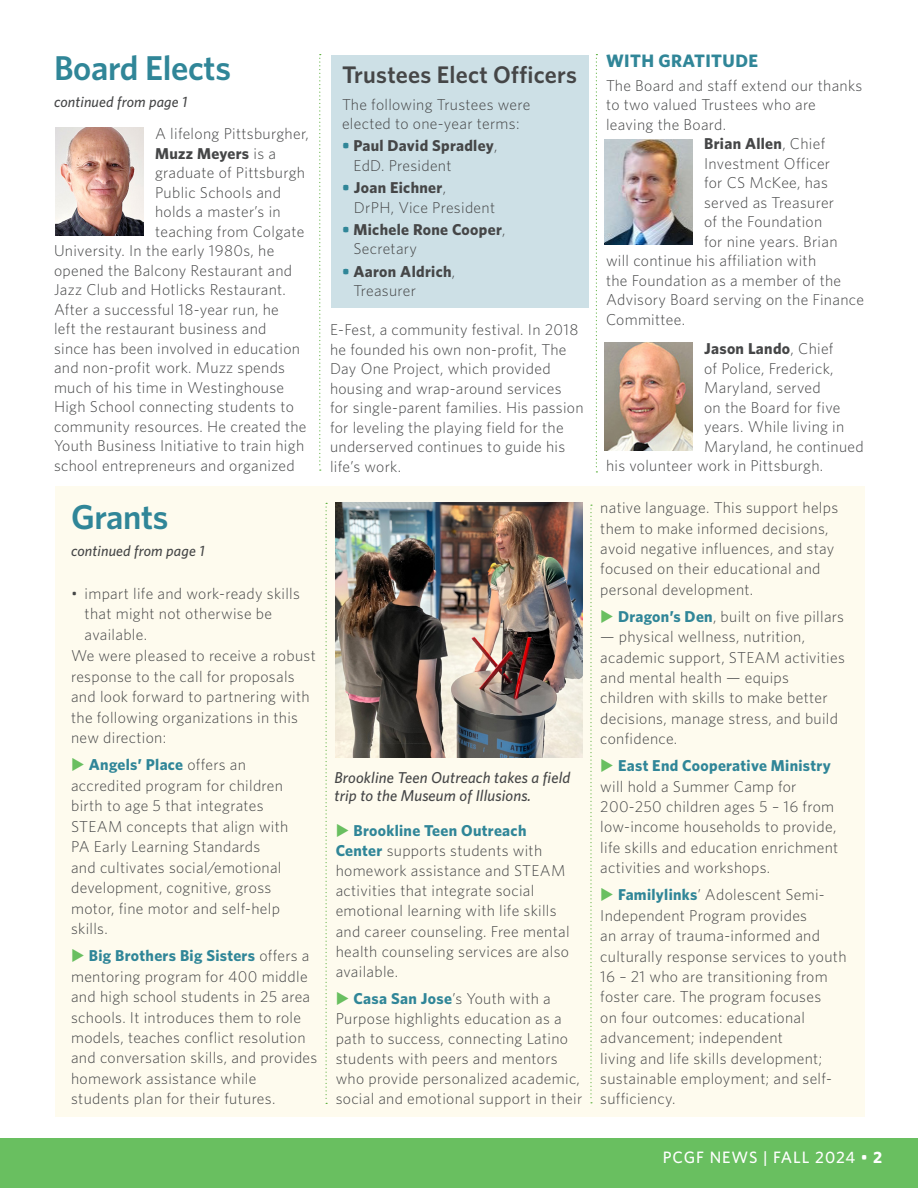
<style>
.page{position:relative;width:918px;height:1188px;background:#fff}
.page>*{position:absolute;margin:0;border:0;box-sizing:border-box;transform-origin:0 0}
.t1{font:600 34.5px "Whitney";letter-spacing:-.01em;color:#308698}
.t2{font:600 24px "Whitney";letter-spacing:.01em;color:#454647}
.B1_Body_copy{font:700 18px "Whitney";letter-spacing:.02em;color:#308698}
.t3{font:500 16.5px "Whitney";letter-spacing:.06em;color:#fff}
.B1_Body_copy-2{font:300 15.75px/20.4px "Whitney";letter-spacing:.02em;color:#454647}
.B1_Body_copy-3{font:700 15.75px/19.5px "Whitney";letter-spacing:.02em;color:#454647}
.t4{font:italic 500 15.75px/18.8px "Whitney";letter-spacing:.01em;color:#454647}
.t5{font:italic 500 15px "Whitney";letter-spacing:.01em;color:#454647}
.s1{font-weight:300}
.s2{color:#69bf60}
.s3{font-weight:700;color:#308698}
.s4{color:#308698}
.s5{font-weight:700}
</style>
<div class="page">
<div style="left:0;top:1138px;width:918px;height:50px;background:#69bf60"></div>
<div style="left:331px;top:55px;width:258px;height:253px;background:#cde0e6"></div>
<div style="left:55px;top:487px;width:810px;height:630px;background:#fefbee"></div>
<svg style="left:325px;top:503px;width:2px;height:601px"></svg>
<svg style="left:590px;top:505px;width:2px;height:598px"></svg>
<svg style="left:596px;top:54px;width:1px;height:419px"></svg>
<svg style="left:319px;top:54px;width:2px;height:417px"></svg>
<img style="left:336px;top:503px;width:246px;height:255px">
<img style="left:605px;top:140px;width:87px;height:105px">
<img style="left:605px;top:343px;width:87px;height:108px">
<img style="left:56px;top:128px;width:87px;height:108px">
<p class="t1" style="left:54px;top:47px;width:178px">Board Elects</p>
<p class="t5" style="left:54px;top:93px;width:135px">continued from page 1</p>
<p class="B1_Body_copy-2" style="left:155px;top:123px;width:155px">A lifelong Pittsburgher,</p>
<p class="B1_Body_copy-3" style="left:155px;top:143px;width:122px">Muzz Meyers <span class="s1">is a</span></p>
<p class="B1_Body_copy-2" style="left:155px;top:162px;width:152px">graduate of Pittsburgh</p>
<p class="B1_Body_copy-2" style="left:155px;top:182px;width:128px">Public Schools and</p>
<p class="B1_Body_copy-2" style="left:155px;top:201px;width:127px">holds a master’s in</p>
<p class="B1_Body_copy-2" style="left:155px;top:221px;width:151px">teaching from Colgate</p>
<p class="B1_Body_copy-2" style="left:54px;top:240px;width:222px">University. In the early 1980s, he</p>
<p class="B1_Body_copy-2" style="left:54px;top:260px;width:240px">opened the Balcony Restaurant and</p>
<p class="B1_Body_copy-2" style="left:54px;top:279px;width:233px">Jazz Club and Hotlicks Restaurant.</p>
<p class="B1_Body_copy-2" style="left:54px;top:299px;width:226px">After a successful 18-year run, he</p>
<p class="B1_Body_copy-2" style="left:54px;top:318px;width:214px">left the restaurant business and</p>
<p class="B1_Body_copy-2" style="left:54px;top:338px;width:248px">since has been involved in education</p>
<p class="B1_Body_copy-2" style="left:54px;top:357px;width:233px">and non-profit work. Muzz spends</p>
<p class="B1_Body_copy-2" style="left:54px;top:377px;width:232px">much of his time in Westinghouse</p>
<p class="B1_Body_copy-2" style="left:54px;top:396px;width:241px">High School connecting students to</p>
<p class="B1_Body_copy-2" style="left:54px;top:416px;width:254px">community resources. He created the</p>
<p class="B1_Body_copy-2" style="left:54px;top:435px;width:252px">Youth Business Initiative to train high</p>
<p class="B1_Body_copy-2" style="left:54px;top:455px;width:242px">school entrepreneurs and organized</p>
<p class="t1" style="left:71px;top:496px;width:99px">Grants</p>
<p class="t5" style="left:71px;top:541px;width:135px">continued from page 1</p>
<p class="B1_Body_copy-2" style="left:85px;top:583px;width:217px;text-indent:-14px">• impart life and work-ready skills that might not otherwise be available.</p>
<p class="B1_Body_copy-2" style="left:71px;top:646px;width:246px">We were pleased to receive a robust response to the call for proposals and look forward to partnering with the following organizations in this new direction:</p>
<p class="B1_Body_copy-2" style="left:71px;top:755px;width:219px"><span class="s2">◆</span> <span class="s3">Angels’ Place</span> offers an accredited program for children birth to age 5 that integrates<br>STEAM concepts that align with<br>PA Early Learning Standards and cultivates social/emotional development, cognitive, gross motor, fine motor and self-help skills.</p>
<p class="B1_Body_copy-2" style="left:71px;top:945px;width:248px"><span class="s2">◆</span> <span class="s3">Big Brothers Big Sisters</span> offers a mentoring program for 400 middle and high school students in 25 area schools. It introduces them to role models, teaches conflict resolution and conversation skills, and provides homework assistance while students plan for their futures.</p>
<p class="t2" style="left:342px;top:61px;width:236px">Trustees Elect Officers</p>
<p class="B1_Body_copy-2" style="left:342px;top:94px;width:190px;line-height:19.5px">The following Trustees were elected to one-year terms:</p>
<p class="B1_Body_copy-3" style="left:354px;top:135px;width:145px;text-indent:-12px"><span class="s4">•</span> Paul David Spradley<span class="s1">,<br>EdD. President</span></p>
<p class="B1_Body_copy-2" style="left:354px;top:178px;width:143px;line-height:19.5px;text-indent:-12px"><span class="s3">•</span> <span class="s5">Joan Eichner</span>,<br>DrPH, Vice President</p>
<p class="B1_Body_copy-3" style="left:354px;top:219px;width:154px;text-indent:-12px"><span class="s4">•</span> Michele Rone Cooper<span class="s1">,<br>Secretary</span></p>
<p class="B1_Body_copy-3" style="left:354px;top:261px;width:103px;text-indent:-12px"><span class="s4">•</span> Aaron Aldrich<span class="s1">,<br>Treasurer</span></p>
<p class="B1_Body_copy-2" style="left:330px;top:320px;width:255px;line-height:19.5px">E-Fest, a community festival. In 2018 he founded his own non-profit, The Day One Project, which provided housing and wrap-around services for single-parent families. His passion for leveling the playing field for the underserved continues to guide his life’s work.</p>
<p class="t4" style="left:334px;top:767px;width:237px">Brookline Teen Outreach takes a field trip to the Museum of Illusions.</p>
<p class="B1_Body_copy-2" style="left:336px;top:820px;width:235px"><span class="s2">◆</span> <span class="s3">Brookline Teen Outreach<br>Center</span> supports students with homework assistance and STEAM activities that integrate social emotional learning with life skills and career counseling. Free mental health counseling services are also available.</p>
<p class="B1_Body_copy-2" style="left:336px;top:988px;width:248px"><span class="s2">◆</span> <span class="s3">Casa San Jose</span>’s Youth with a Purpose highlights education as a path to success, connecting Latino students with peers and mentors who provide personalized academic, social and emotional support in their</p>
<p class="B1_Body_copy" style="left:606px;top:50px;width:154px">WITH GRATITUDE</p>
<p class="B1_Body_copy-2" style="left:606px;top:75px;width:258px">The Board and staff extend our thanks</p>
<p class="B1_Body_copy-2" style="left:606px;top:95px;width:211px">to two valued Trustees who are</p>
<p class="B1_Body_copy-2" style="left:606px;top:114px;width:122px">leaving the Board.</p>
<p class="B1_Body_copy-3" style="left:704px;top:134px;width:123px">Brian Allen<span class="s1">, Chief</span></p>
<p class="B1_Body_copy-2" style="left:704px;top:153px;width:128px">Investment Officer</p>
<p class="B1_Body_copy-2" style="left:704px;top:173px;width:125px">for CS McKee, has</p>
<p class="B1_Body_copy-2" style="left:704px;top:192px;width:132px">served as Treasurer</p>
<p class="B1_Body_copy-2" style="left:704px;top:212px;width:120px">of the Foundation</p>
<p class="B1_Body_copy-2" style="left:704px;top:231px;width:135px">for nine years. Brian</p>
<p class="B1_Body_copy-2" style="left:606px;top:251px;width:212px">will continue his affiliation with</p>
<p class="B1_Body_copy-2" style="left:606px;top:270px;width:237px">the Foundation as a member of the</p>
<p class="B1_Body_copy-2" style="left:606px;top:290px;width:259px">Advisory Board serving on the Finance</p>
<p class="B1_Body_copy-2" style="left:606px;top:309px;width:81px">Committee.</p>
<p class="B1_Body_copy-3" style="left:704px;top:339px;width:131px">Jason Lando<span class="s1">, Chief</span></p>
<p class="B1_Body_copy-2" style="left:704px;top:358px;width:131px">of Police, Frederick,</p>
<p class="B1_Body_copy-2" style="left:704px;top:377px;width:118px">Maryland, served</p>
<p class="B1_Body_copy-2" style="left:704px;top:397px;width:138px">on the Board for five</p>
<p class="B1_Body_copy-2" style="left:704px;top:416px;width:142px">years. While living in</p>
<p class="B1_Body_copy-2" style="left:704px;top:436px;width:161px">Maryland, he continued</p>
<p class="B1_Body_copy-2" style="left:606px;top:455px;width:219px">his volunteer work in Pittsburgh.</p>
<p class="B1_Body_copy-2" style="left:600px;top:497px;width:239px">native language. This support helps them to make informed decisions, avoid negative influences, and stay focused on their educational and personal development.</p>
<p class="B1_Body_copy-2" style="left:600px;top:606px;width:245px"><span class="s2">◆</span> <span class="s3">Dragon’s Den</span>, built on five pillars</p>
<p class="B1_Body_copy-2" style="left:600px;top:626px;width:246px">— physical wellness, nutrition, academic support, STEAM activities and mental health — equips children with skills to make better decisions, manage stress, and build confidence.</p>
<p class="B1_Body_copy-2" style="left:600px;top:755px;width:240px"><span class="s2">◆</span> <span class="s3">East End Cooperative Ministry </span>will hold a Summer Camp for<br>200-250 children ages 5 – 16 from low-income households to provide, life skills and education enrichment activities and workshops.</p>
<p class="B1_Body_copy-2" style="left:600px;top:884px;width:248px"><span class="s2">◆</span> <span class="s3">Familylinks</span>’ Adolescent Semi-<br>Independent Program provides<br>an array of trauma-informed and culturally response services to youth<br>16 – 21 who are transitioning from foster care. The program focuses<br>on four outcomes: educational advancement; independent<br>living and life skills development; sustainable employment; and self&shy;sufficiency.</p>
<p class="t3" style="left:663px;top:1148px;width:221px">PCGF NEWS | FALL 2024 • <span class="s5">2</span></p>
</div>
